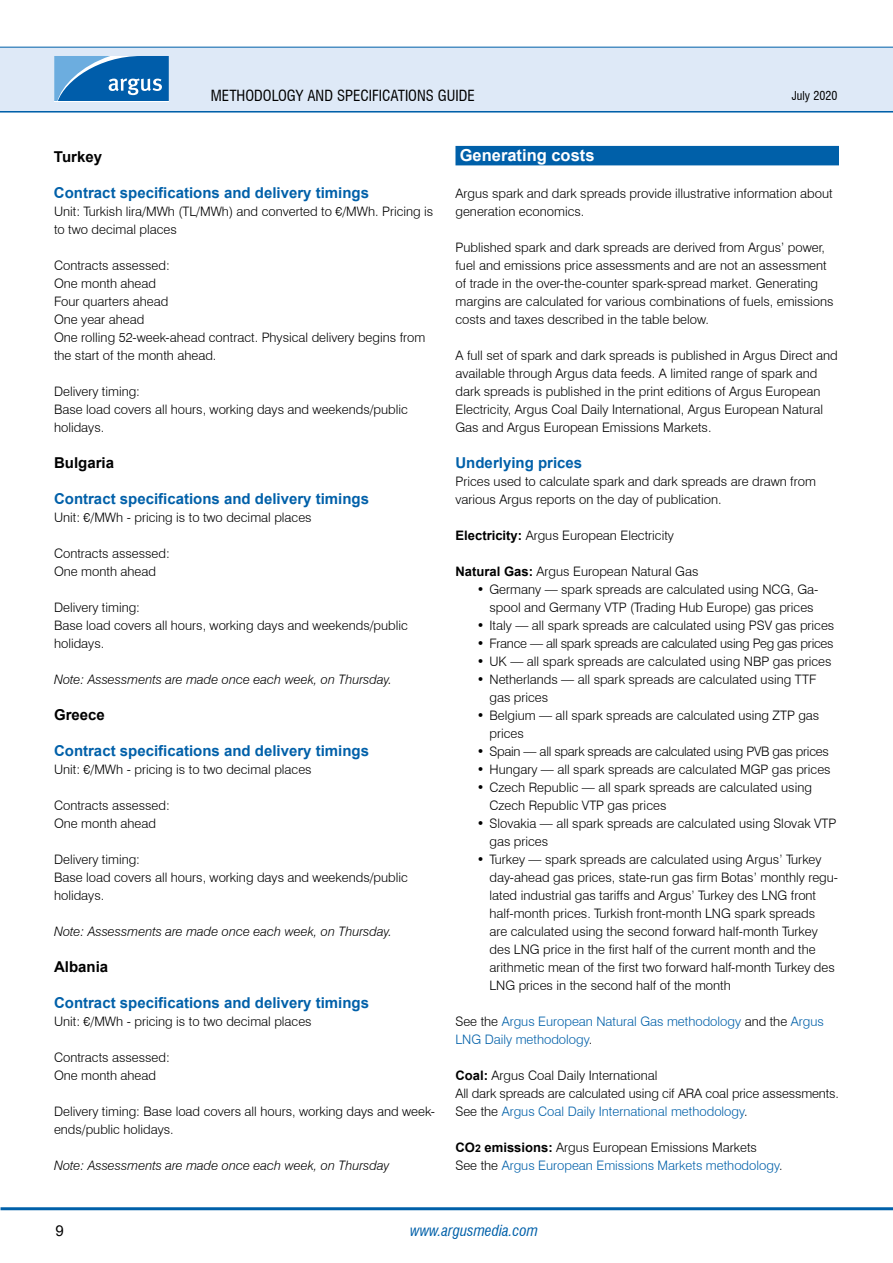
<style>
.page{position:relative;width:893px;height:1263px;background:#fff}
.page>*{position:absolute;margin:0;border:0;box-sizing:border-box;transform-origin:0 0}
.t1{font:700 16.5px "Arial";color:#fff}
.t2{font:700 15px "Arial";color:#0060a9}
.t3{font:condensed 15px "Swiss 721 BT";color:#000}
.t4{font:700 15px "Arial";color:#000}
.t5{font:italic condensed 15px "Swiss 721 BT";color:#0060a9}
.t6{font:15px "Arial";color:#000}
.t7{font:300 13.05px/18px "Swiss 721 BT";color:#000}
.t8{font:300 13.05px/18px "Swiss 721 BT";color:#0060a9}
.t9{font:italic 300 13.05px "Swiss 721 BT";color:#000}
.t10{font:300 13.05px "Swiss 721 BT";letter-spacing:-.02em;color:#000}
.t11{font:condensed 12px "Swiss 721 BT";color:#000}
.s1{font-family:"Arial";font-weight:700}
.s2{color:#000}
.s3{color:#0060a9}
.s4{font-family:"Arial";font-weight:700;color:#000}
.s5{font-family:"Arial";font-weight:700;font-size:10.5px;color:#000}
</style>
<div class="page">
<hr style="left:0;top:110px;width:893px;height:3px;background:#0060a9">
<div style="left:0;top:47px;width:893px;height:64px;background:#dee9f7"></div>
<hr style="left:0;top:47px;width:893px;height:1px;background:#0060a9">
<svg style="left:54px;top:56px;width:115px;height:45px;background:#307dbd"></svg>
<hr style="left:1px;top:1207px;width:892px;height:3px;background:#0060a9">
<div style="left:455px;top:146px;width:384px;height:19px;background:#0060a9"></div>
<p class="t3" style="left:211px;top:86px;width:264px">METHODOLOGY AND SPECIFICATIONS GUIDE</p>
<p class="t11" style="left:792px;top:88px;width:47px">JULY 2020</p>
<p class="t4" style="left:54px;top:146px;width:50px">Turkey</p>
<p class="t2" style="left:54px;top:182px;width:317px">Contract specifications and delivery timings</p>
<p class="t7" style="left:54px;top:202px;width:381px">Unit: Turkish lira/MWh (TL/MWh) and converted to €/MWh. Pricing is to two decimal places</p>
<p class="t7" style="left:54px;top:256px;width:373px">Contracts assessed:<br>One month ahead<br>Four quarters ahead<br>One year ahead<br>One rolling 52-week-ahead contract. Physical delivery begins from the start of the month ahead.</p>
<p class="t7" style="left:54px;top:382px;width:355px">Delivery timing:<br>Base load covers all hours, working days and weekends/public holidays.</p>
<p class="t4" style="left:54px;top:452px;width:62px">Bulgaria</p>
<p class="t2" style="left:54px;top:488px;width:317px">Contract specifications and delivery timings</p>
<p class="t7" style="left:54px;top:508px;width:259px">Unit: €/MWh - pricing is to two decimal places</p>
<p class="t7" style="left:54px;top:544px;width:117px">Contracts assessed:<br>One month ahead</p>
<p class="t7" style="left:54px;top:598px;width:355px">Delivery timing:<br>Base load covers all hours, working days and weekends/public holidays.</p>
<p class="t9" style="left:54px;top:671px;width:339px">Note: Assessments are made once each week, on Thursday.</p>
<p class="t4" style="left:54px;top:704px;width:52px">Greece</p>
<p class="t2" style="left:54px;top:740px;width:317px">Contract specifications and delivery timings</p>
<p class="t7" style="left:54px;top:760px;width:259px">Unit: €/MWh - pricing is to two decimal places</p>
<p class="t7" style="left:54px;top:796px;width:117px">Contracts assessed:<br>One month ahead</p>
<p class="t7" style="left:54px;top:850px;width:355px">Delivery timing:<br>Base load covers all hours, working days and weekends/public holidays.</p>
<p class="t9" style="left:54px;top:923px;width:339px">Note: Assessments are made once each week, on Thursday.</p>
<p class="t4" style="left:54px;top:956px;width:56px">Albania</p>
<p class="t2" style="left:54px;top:992px;width:317px">Contract specifications and delivery timings</p>
<p class="t7" style="left:54px;top:1012px;width:259px">Unit: €/MWh - pricing is to two decimal places</p>
<p class="t7" style="left:54px;top:1048px;width:117px">Contracts assessed:<br>One month ahead</p>
<p class="t7" style="left:54px;top:1102px;width:383px">Delivery timing: Base load covers all hours, working days and week&shy;ends/public holidays.</p>
<p class="t9" style="left:54px;top:1157px;width:337px">Note: Assessments are made once each week, on Thursday</p>
<p class="t1" style="left:460px;top:144px;width:136px">Generating costs</p>
<p class="t7" style="left:455px;top:184px;width:379px">Argus spark and dark spreads provide illustrative information about generation economics.</p>
<p class="t7" style="left:455px;top:238px;width:380px">Published spark and dark spreads are derived from Argus’ power, fuel and emissions price assessments and are not an assessment of trade in the over-the-counter spark-spread market. Generating margins are calculated for various combinations of fuels, emissions costs and taxes described in the table below.</p>
<p class="t7" style="left:455px;top:346px;width:384px">A full set of spark and dark spreads is published in Argus Direct and available through Argus data feeds. A limited range of spark and dark spreads is published in the print editions of Argus European Electricity, Argus Coal Daily International, Argus European Natural Gas and Argus European Emissions Markets.</p>
<p class="t2" style="left:455px;top:452px;width:128px">Underlying prices</p>
<p class="t7" style="left:455px;top:472px;width:362px">Prices used to calculate spark and dark spreads are drawn from various Argus reports on the day of publication.</p>
<p class="t7" style="left:455px;top:526px;width:220px"><span class="s1">Electricity:</span> Argus European Electricity</p>
<p class="t7" style="left:455px;top:562px;width:244px"><span class="s1">Natural Gas:</span> Argus European Natural Gas</p>
<p class="t7" style="left:489px;top:580px;width:330px;text-indent:-13px">• Germany — spark spreads are calculated using NCG, Ga&shy;spool and Germany VTP (Trading Hub Europe) gas prices</p>
<p class="t7" style="left:477px;top:616px;width:359px">• Italy — all spark spreads are calculated using PSV gas prices</p>
<p class="t10" style="left:477px;top:635px;width:358px">• France — all spark spreads are calculated using Peg gas prices</p>
<p class="t7" style="left:477px;top:652px;width:356px">• UK — all spark spreads are calculated using NBP gas prices</p>
<p class="t7" style="left:489px;top:670px;width:328px;text-indent:-13px">• Netherlands — all spark spreads are calculated using TTF gas prices</p>
<p class="t7" style="left:489px;top:706px;width:331px;text-indent:-13px">• Belgium — all spark spreads are calculated using ZTP gas prices</p>
<p class="t10" style="left:477px;top:743px;width:354px">• Spain — all spark spreads are calculated using PVB gas prices</p>
<p class="t7" style="left:477px;top:760px;width:355px">• Hungary — all spark spreads are calculated MGP gas prices</p>
<p class="t7" style="left:489px;top:778px;width:324px;text-indent:-13px">• Czech Republic — all spark spreads are calculated using<br>Czech Republic VTP gas prices</p>
<p class="t7" style="left:489px;top:814px;width:348px;text-indent:-13px">• Slovakia — all spark spreads are calculated using Slovak VTP gas prices</p>
<p class="t7" style="left:489px;top:850px;width:350px;text-indent:-13px">• Turkey — spark spreads are calculated using Argus’ Turkey day-ahead gas prices, state-run gas firm Botas’ monthly regu&shy;lated industrial gas tariffs and Argus’ Turkey des LNG front half-month prices. Turkish front-month LNG spark spreads<br>are calculated using the second forward half-month Turkey des LNG price in the first half of the current month and the arithmetic mean of the first two forward half-month Turkey des LNG prices in the second half of the month</p>
<p class="t8" style="left:455px;top:1012px;width:370px"><span class="s2">See the</span> Argus European Natural Gas methodology <span class="s2">and the</span> Argus<br>LNG Daily methodology<span class="s2">.</span></p>
<p class="t7" style="left:455px;top:1066px;width:385px"><span class="s1">Coal:</span> Argus Coal Daily International<br>All dark spreads are calculated using cif ARA coal price assessments.<br>See the <span class="s3">Argus Coal Daily International methodology</span>.</p>
<p class="t8" style="left:455px;top:1138px;width:329px"><span class="s4">CO</span><span class="s5">2</span> <span class="s4">emissions:</span> <span class="s2">Argus European Emissions Markets<br>See the</span> Argus European Emissions Markets methodology<span class="s2">.</span></p>
<p class="t6" style="left:55px;top:1220px;width:10px">9</p>
<p class="t5" style="left:410px;top:1221px;width:129px">www.argusmedia.com</p>
</div>
